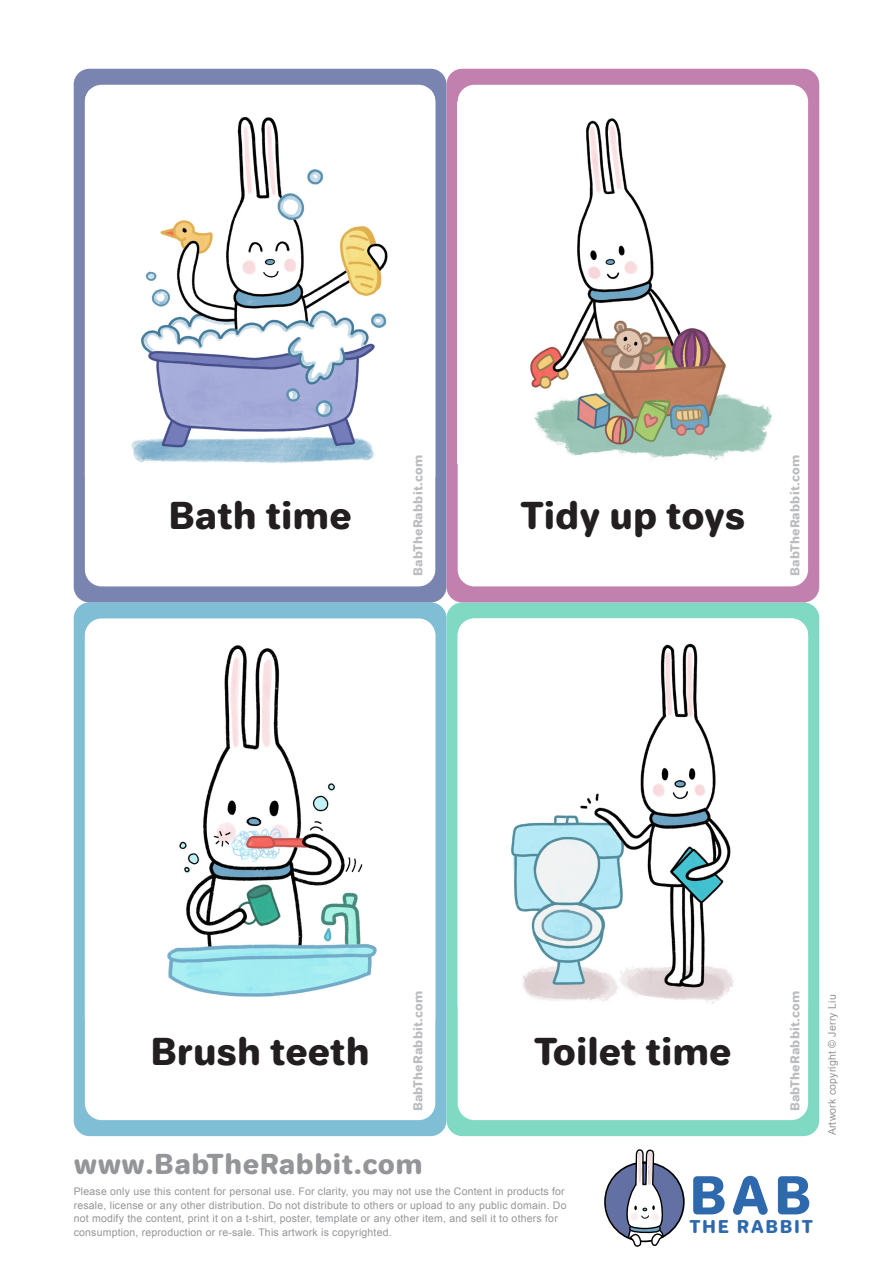
<style>
.page{position:relative;width:893px;height:1263px;background:#fff}
.page>*{position:absolute;margin:0;border:0;box-sizing:border-box;transform-origin:0 0}
.Paragraph_Style_1{font:50.55px "Jellee";color:#2e69ad}
.t1{font:36px "Jellee";color:#231f20}
.t2{font:26.7px "Jellee";letter-spacing:.02em;color:#939598}
.Paragraph_Style_1-2{font:17.1px "Jellee";letter-spacing:.1em;color:#2e69ad}
.t3{font:12px "Jellee";letter-spacing:.02em;color:#bcbdc0}
.t4{font:10.5px/13.5px "Arial";letter-spacing:.02em;color:#939598}
</style>
<div class="page">
<div style="left:74px;top:602px;width:372px;height:534px;background:#7fbed4;border-radius:16px"></div>
<div style="left:85px;top:618px;width:350px;height:502px;background:#fff;border-radius:17px"></div>
<img style="left:85px;top:631px;width:350px;height:366px">
<div style="left:74px;top:69px;width:372px;height:533px;background:#7984b1;border-radius:16px"></div>
<div style="left:85px;top:85px;width:350px;height:501px;background:#fff;border-radius:17px"></div>
<img style="left:85px;top:89px;width:350px;height:374px">
<div style="left:446px;top:602px;width:373px;height:534px;background:#7fd9c3;border-radius:16px"></div>
<div style="left:458px;top:618px;width:350px;height:502px;background:#fff;border-radius:17px"></div>
<img style="left:458px;top:618px;width:350px;height:386px">
<div style="left:446px;top:69px;width:373px;height:533px;background:#c180ae;border-radius:16px"></div>
<div style="left:458px;top:85px;width:350px;height:501px;background:#fff;border-radius:17px"></div>
<img style="left:530px;top:118px;width:243px;height:343px">
<svg style="left:604px;top:1149px;width:81px;height:98px"></svg>
<img style="left:638px;top:1152px;width:3px;height:34px">
<img style="left:648px;top:1152px;width:3px;height:33px">
<p class="t1" style="left:168px;top:492px;width:185px">Bath time</p>
<p class="t3" style="left:410px;top:576px;width:122px;rotate:-90deg">BabTheRabbit.com</p>
<p class="t1" style="left:520px;top:492px;width:227px">Tidy up toys</p>
<p class="t3" style="left:787px;top:576px;width:122px;rotate:-90deg">BabTheRabbit.com</p>
<p class="t1" style="left:151px;top:1027px;width:221px">Brush teeth</p>
<p class="t3" style="left:410px;top:1111px;width:122px;rotate:-90deg">BabTheRabbit.com</p>
<p class="t1" style="left:534px;top:1027px;width:199px">Toilet time</p>
<p class="t3" style="left:787px;top:1111px;width:122px;rotate:-90deg">BabTheRabbit.com</p>
<p class="t2" style="left:74px;top:1146px;width:350px">www.BabTheRabbit.com</p>
<p class="t4" style="left:74px;top:1185px;width:494px">Please only use this content for personal use. For clarity, you may not use the Content in products for resale, license or any other distribution. Do not distribute to others or upload to any public domain. Do not modify the content, print it on a t-shirt, poster, template or any other item, and sell it to others for consumption, reproduction or re-sale. This artwork is copyrighted.</p>
<p class="Paragraph_Style_1" style="left:689px;top:1161px;width:123px">BAB</p>
<p class="Paragraph_Style_1-2" style="left:689px;top:1215px;width:125px">THE RABBIT</p>
<p class="t4" style="left:825px;top:1135px;width:142px;rotate:-90deg">Artwork copyright © Jerry Liu</p>
</div>
